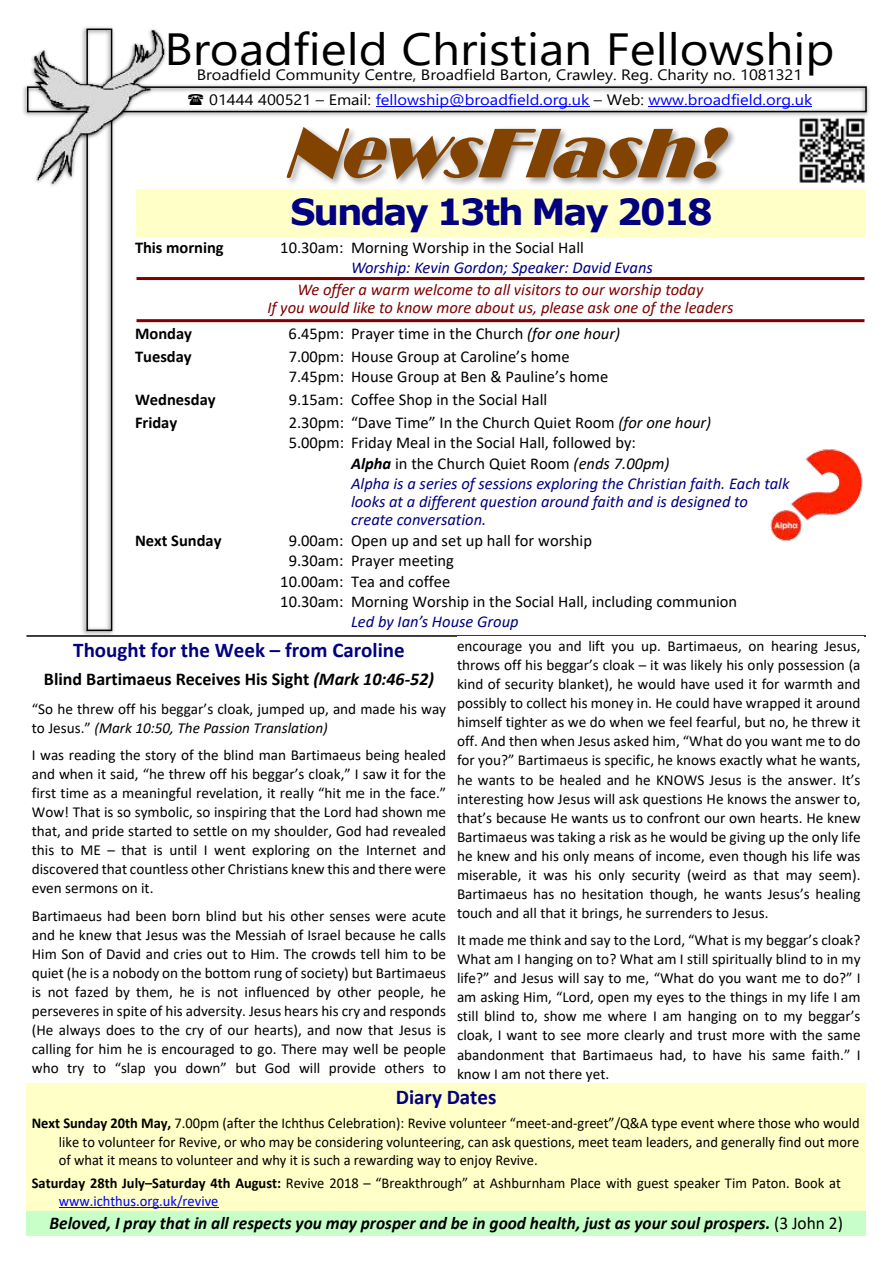
<style>
.page{position:relative;width:893px;height:1263px;background:#fff}
.page>*{position:absolute;margin:0;border:0;box-sizing:border-box;transform-origin:0 0}
.t1{font:45px "Segoe UI";color:#000;scale:1.1 1}
.t2{font:700 36px "Verdana";letter-spacing:-.06em;color:#000081}
.t3{font:700 21px "Calibri";color:#000080}
.t4{font:italic 700 18px "Calibri";color:#000;scale:.96 1}
.t5{font:700 18px "Calibri";color:#000}
.t6{font:16.5px/20.1px "Calibri";color:#000}
.t7{font:italic 16.5px/18.1px "Calibri";color:#000081}
.t8{font:italic 16.5px/18.1px "Calibri";color:#800000;text-align:center}
.t9{font:700 16.5px "Calibri";color:#000}
.t10{font:15.15px/19px "Calibri";color:#000;text-align:justify}
.t11{font:15px/18.3px "Calibri";color:#000;text-align:justify;scale:.96 1}
.t12{font:15px/25.2px "Segoe UI";color:#000;scale:1.1 1}
.s1{color:#00f}
.s2{font-style:italic}
.s3{font-weight:700;font-style:italic}
.s4{font-weight:700}
.s5{font-weight:400;font-style:normal}
</style>
<div class="page">
<img style="left:288px;top:128px;width:578px;height:76px">
<svg style="left:286px;top:127px;width:442px;height:53px"></svg>
<img style="left:782px;top:119px;width:84px;height:83px">
<img style="left:176px;top:85px;width:693px;height:34px">
<div style="left:27px;top:86px;width:840px;height:26px;border:2px solid #000"></div>
<img style="left:82px;top:194px;width:32px;height:441px">
<div style="left:86px;top:29px;width:26px;height:602px;border:2px solid #000"></div>
<hr style="left:376px;top:106px;width:213px;height:1px;background:#00f">
<hr style="left:648px;top:106px;width:164px;height:1px;background:#00f">
<img style="left:82px;top:85px;width:94px;height:109px">
<img style="left:23px;top:27px;width:149px;height:160px">
<div style="left:136px;top:189px;width:729px;height:47px;background:#ffffc8"></div>
<hr style="left:136px;top:277px;width:728px;height:3px;background:#800000">
<hr style="left:136px;top:319px;width:728px;height:3px;background:#800000">
<div style="left:26px;top:1083px;width:840px;height:128px;background:#ffffc8"></div>
<hr style="left:59px;top:1207px;width:159px;height:1px;background:#00f">
<img style="left:770px;top:449px;width:93px;height:92px">
<div style="left:26px;top:1211px;width:840px;height:25px;background:#c8ffc8"></div>
<hr style="left:26px;top:635px;width:840px;height:2px;background:#000">
<svg style="left:188px;top:94px;width:15px;height:11px"></svg>
<h1 class="t1" style="left:164px;top:33px;width:611px">Broadfield Christian Fellowship</h1>
<p class="t12" style="left:209px;top:64px;width:550px;text-indent:-12px">Broadfield Community Centre, Broadfield Barton, Crawley. Reg. Charity no. 1081321<br>01444 400521 – Email: <span class="s1">fellowship@broadfield.org.uk</span> – Web: <span class="s1">www.broadfield.org.uk</span></p>
<h2 class="t2" style="left:290px;top:198px;width:424px">Sunday 13th May 2018</h2>
<p class="t9" style="left:135px;top:240px;width:90px">This morning</p>
<p class="t6" style="left:280px;top:238px;width:305px">10.30am: Morning Worship in the Social Hall</p>
<p class="t7" style="left:351px;top:260px;width:303px">Worship: Kevin Gordon; Speaker: David Evans</p>
<p class="t8" style="left:267px;top:282px;width:468px">We offer a warm welcome to all visitors to our worship today<br>If you would like to know more about us, please ask one of the leaders</p>
<p class="t9" style="left:135px;top:326px;width:58px">Monday</p>
<p class="t6" style="left:289px;top:324px;width:333px">6.45pm: Prayer time in the Church <span class="s2">(for one hour)</span></p>
<p class="t9" style="left:135px;top:349px;width:58px">Tuesday</p>
<p class="t6" style="left:289px;top:348px;width:321px">7.00pm: House Group at Caroline’s home<br>7.45pm: House Group at Ben &amp; Pauline’s home</p>
<p class="t9" style="left:135px;top:393px;width:82px">Wednesday</p>
<p class="t6" style="left:289px;top:391px;width:260px">9.15am: Coffee Shop in the Social Hall</p>
<p class="t9" style="left:135px;top:416px;width:44px">Friday</p>
<p class="t6" style="left:289px;top:414px;width:424px">2.30pm: “Dave Time” In the Church Quiet Room <span class="s2">(for one hour)</span></p>
<p class="t6" style="left:289px;top:434px;width:349px">5.00pm: Friday Meal in the Social Hall, followed by:</p>
<p class="t6" style="left:351px;top:454px;width:320px"><span class="s3">Alpha</span> in the Church Quiet Room <span class="s2">(ends 7.00pm)</span></p>
<p class="t7" style="left:351px;top:476px;width:440px">Alpha is a series of sessions exploring the Christian faith. Each talk</p>
<p class="t7" style="left:351px;top:494px;width:398px">looks at a different question around faith and is designed to create conversation.</p>
<p class="t9" style="left:135px;top:534px;width:88px">Next Sunday</p>
<p class="t6" style="left:289px;top:532px;width:305px">9.00am: Open up and set up hall for worship</p>
<p class="t6" style="left:289px;top:552px;width:167px">9.30am: Prayer meeting</p>
<p class="t6" style="left:280px;top:572px;width:172px">10.00am: Tea and coffee</p>
<p class="t6" style="left:280px;top:592px;width:458px">10.30am: Morning Worship in the Social Hall, including communion</p>
<p class="t7" style="left:351px;top:614px;width:169px">Led by Ian’s House Group</p>
<h3 class="t3" style="left:73px;top:641px;width:333px">Thought for the Week – from Caroline</h3>
<p class="t5" style="left:44px;top:672px;width:392px">Blind Bartimaeus Receives His Sight <span class="s2">(Mark 10:46-52)</span></p>
<p class="t10" style="left:32px;top:700px;width:416px">“So he threw off his beggar’s cloak, jumped up, and made his way to Jesus.” <span class="s2">(Mark 10:50, The Passion Translation)</span></p>
<p class="t10" style="left:32px;top:747px;width:416px">I was reading the story of the blind man Bartimaeus being healed and when it said, “he threw off his beggar’s cloak,” I saw it for the first time as a meaningful revelation, it really “hit me in the face.” Wow! That is so symbolic, so inspiring that the Lord had shown me that, and pride started to settle on my shoulder, God had revealed this to ME – that is until I went exploring on the Internet and discovered that countless other Christians knew this and there were even sermons on it.</p>
<p class="t10" style="left:32px;top:907px;width:416px">Bartimaeus had been born blind but his other senses were acute and he knew that Jesus was the Messiah of Israel because he calls Him Son of David and cries out to Him. The crowds tell him to be quiet (he is a nobody on the bottom rung of society) but Bartimaeus is not fazed by them, he is not influenced by other people, he perseveres in spite of his adversity. Jesus hears his cry and responds (He always does to the cry of our hearts), and now that Jesus is calling for him he is encouraged to go. There may well be people who try to “slap you down” but God will provide others to</p>
<p class="t10" style="left:457px;top:638px;width:405px">encourage you and lift you up. Bartimaeus, on hearing Jesus, throws off his beggar’s cloak – it was likely his only possession (a kind of security blanket), he would have used it for warmth and possibly to collect his money in. He could have wrapped it around himself tighter as we do when we feel fearful, but no, he threw it off. And then when Jesus asked him, “What do you want me to do for you?” Bartimaeus is specific, he knows exactly what he wants, he wants to be healed and he KNOWS Jesus is the answer. It’s interesting how Jesus will ask questions He knows the answer to, that’s because He wants us to confront our own hearts. He knew Bartimaeus was taking a risk as he would be giving up the only life he knew and his only means of income, even though his life was miserable, it was his only security (weird as that may seem).<br>Bartimaeus has no hesitation though, he wants Jesus’s healing touch and all that it brings, he surrenders to Jesus.</p>
<p class="t10" style="left:457px;top:932px;width:405px">It made me think and say to the Lord, “What is my beggar’s cloak?<br>What am I hanging on to? What am I still spiritually blind to in my life?” and Jesus will say to me, “What do you want me to do?” I am asking Him, “Lord, open my eyes to the things in my life I am still blind to, show me where I am hanging on to my beggar’s cloak, I want to see more clearly and trust more with the same abandonment that Bartimaeus had, to have his same faith.” I know I am not there yet.</p>
<h3 class="t3" style="left:396px;top:1088px;width:102px">Diary Dates</h3>
<p class="t11" style="left:59px;top:1115px;width:836px;text-indent:-27px"><span class="s4">Next Sunday 20th May,</span> 7.00pm (after the Ichthus Celebration): Revive volunteer “meet-and-greet”/Q&amp;A type event where those who would like to volunteer for Revive, or who may be considering volunteering, can ask questions, meet team leaders, and generally find out more of what it means to volunteer and why it is such a rewarding way to enjoy Revive.</p>
<p class="t11" style="left:59px;top:1175px;width:816px;text-indent:-27px"><span class="s4">Saturday 28th July–Saturday 4th August:</span> Revive 2018 – “Breakthrough” at Ashburnham Place with guest speaker Tim Paton. Book at <span class="s1">www.ichthus.org.uk/revive</span></p>
<p class="t4" style="left:49px;top:1215px;width:828px">Beloved, I pray that in all respects you may prosper and be in good health, just as your soul prospers. <span class="s5">(3 John 2)</span></p>
</div>
